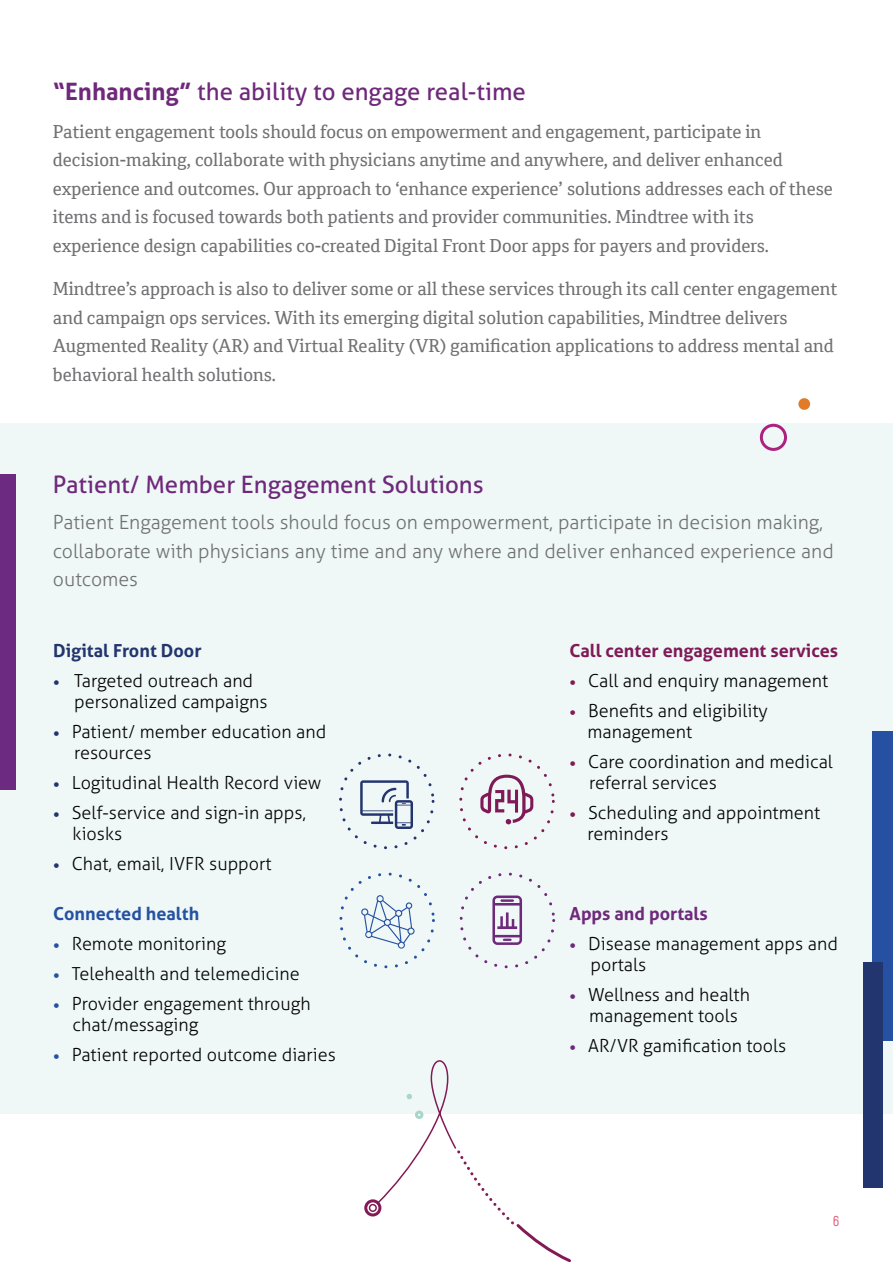
<style>
.page{position:relative;width:893px;height:1263px;background:#fff}
.page>*{position:absolute;margin:0;border:0;box-sizing:border-box;transform-origin:0 0}
.t1{font:24px "Aller Typo";color:#6f297b}
.t2{font:300 19.5px/28.5px "Aller Typo";color:#717173}
.t3{font:18px/28.5px "Cordale";color:#707073}
.t4{font:300 18px/30px "Aller Typo";color:#040503}
.t5{font:700 18px "Aller Typo";color:#7f1a57}
.t6{font:700 18px "Aller Typo";color:#23356e}
.t7{font:700 18px "Aller Typo";color:#2651a2}
.t8{font:700 18px "Aller Typo";color:#6f297b}
.t9{font:13.5px "Simple";color:#e14f6f}
.s1{font-weight:700}
.s2{font-family:"Aller"}
</style>
<div class="page">
<div style="left:0;top:424px;width:893px;height:690px;background:#eff8f7"></div>
<div style="left:0;top:474px;width:15px;height:315px;background:#6c2a80"></div>
<svg style="left:339px;top:753px;width:96px;height:95px"></svg>
<svg style="left:459px;top:753px;width:96px;height:95px"></svg>
<svg style="left:339px;top:872px;width:96px;height:95px"></svg>
<svg style="left:459px;top:872px;width:97px;height:95px"></svg>
<div style="left:872px;top:731px;width:21px;height:310px;background:#2651a2"></div>
<div style="left:798px;top:398px;width:12px;height:12px;background:#e17b28;border-radius:50%"></div>
<div style="left:760px;top:424px;width:27px;height:27px;border:3px solid #ad2180;border-radius:50%"></div>
<div style="left:863px;top:962px;width:19px;height:225px;background:#23356e"></div>
<div style="left:369px;top:1204px;width:8px;height:8px;border:2px solid #821a54;border-radius:50%"></div>
<div style="left:364px;top:1199px;width:17px;height:17px;border:3px solid #821a54;border-radius:50%"></div>
<svg style="left:376px;top:1060px;width:195px;height:202px"></svg>
<h1 class="t1" style="left:53px;top:77px;width:474px"><span class="s1">“Enhancing”</span> the ability to engage real-time</h1>
<p class="t3" style="left:53px;top:117px;width:782px">Patient engagement tools should focus on empowerment and engagement, participate in decision-making, collaborate with physicians anytime and anywhere, and deliver enhanced experience and outcomes. Our approach to ‘enhance experience’ solutions addresses each of these items and is focused towards both patients and provider communities. Mindtree with its experience design capabilities co-created Digital Front Door apps for payers and providers.</p>
<p class="t3" style="left:53px;top:275px;width:786px">Mindtree’s approach is also to deliver some or all these services through its call center engagement and campaign ops services. With its emerging digital solution capabilities, Mindtree delivers Augmented Reality (AR) and Virtual Reality (VR) gamification applications to address mental and behavioral health solutions.</p>
<h1 class="t1" style="left:53px;top:470px;width:432px">Patient/ Member Engagement Solutions</h1>
<p class="t2" style="left:53px;top:508px;width:782px">Patient Engagement tools should focus on empowerment, participate in decision making, collaborate with physicians any time and any where and deliver enhanced experience and outcomes</p>
<p class="t6" style="left:53px;top:639px;width:150px">Digital Front Door</p>
<p class="t4" style="left:74px;top:670px;width:195px;line-height:21px">Targeted outreach and personalized campaigns</p>
<p class="t4" style="left:72px;top:721px;width:256px;line-height:21px">Patient/ member education and resources</p>
<p class="t4" style="left:72px;top:767px;width:251px">Logitudinal Health Record view<br>Self-service and sign-in apps,</p>
<p class="t4" style="left:72px;top:818px;width:201px">kiosks<br>Chat, email, IVFR support</p>
<p class="t7" style="left:53px;top:902px;width:148px">Connected health</p>
<p class="t4" style="left:72px;top:928px;width:241px">Remote monitoring<br>Telehealth and telemedicine<br>Provider engagement through</p>
<p class="t4" style="left:72px;top:1010px;width:265px">chat/messagin<span class="s2">g<br></span>Patient reported outcome diaries</p>
<p class="t5" style="left:569px;top:639px;width:270px">Call center engagement services</p>
<p class="t4" style="left:588px;top:665px;width:242px">Call and enquiry management<br>Benefits and eligibility</p>
<p class="t4" style="left:587px;top:716px;width:247px">management<br>Care coordination and medical</p>
<p class="t4" style="left:588px;top:767px;width:233px">referral services<br>Scheduling and appointment</p>
<p class="t4" style="left:587px;top:818px;width:82px">reminders</p>
<p class="t8" style="left:569px;top:902px;width:140px">Apps and portals</p>
<p class="t4" style="left:588px;top:933px;width:251px;line-height:21px">Disease management apps and portals</p>
<p class="t4" style="left:588px;top:984px;width:163px;line-height:21px">Wellness and health management tools</p>
<p class="t4" style="left:588px;top:1030px;width:200px">AR/VR gamification tools</p>
<p class="t9" style="left:832px;top:1212px;width:9px">6</p>
</div>
